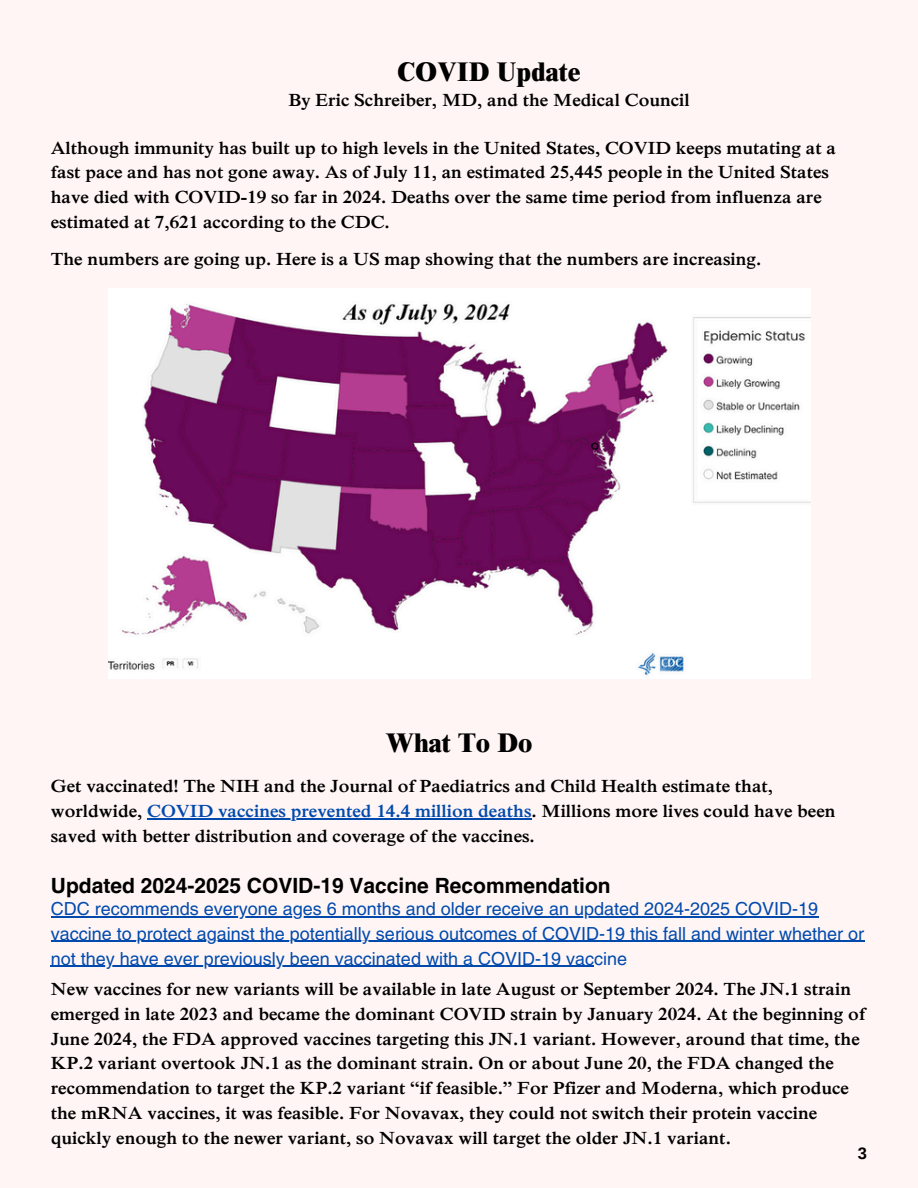
<style>
.page{position:relative;width:918px;height:1188px;background:#fff5f5}
.page>*{position:absolute;margin:0;border:0;box-sizing:border-box;transform-origin:0 0}
.t1{font:800 27px "Times NRMT Pro";color:#000}
.t2{font:700 21px "Helvetica LT Pro";color:#000}
.t3{font:600 18px/24.8px "Times NRMT Pro";color:#000}
.t4{font:18px/24.8px "Helvetica LT Pro";color:#004aad}
.t5{font:700 16.5px "Arimo";color:#000}
.s1{color:#004aad}
</style>
<div class="page">
<img style="left:108px;top:304px;width:702px;height:372px">
<hr style="left:147px;top:818px;width:385px;height:1px;background:#004aad">
<hr style="left:51px;top:916px;width:767px;height:1px;background:#004aad">
<hr style="left:51px;top:941px;width:813px;height:1px;background:#004aad">
<hr style="left:51px;top:966px;width:543px;height:1px;background:#004aad">
<h3 class="t1" style="left:397px;top:62px;width:185px">COVID Update</h3>
<h3 class="t3" style="left:288px;top:90px;width:403px">By Eric Schreiber, MD, and the Medical Council</h3>
<h3 class="t3" style="left:51px;top:137px;width:787px">Although immunity has built up to high levels in the United States, COVID keeps mutating at a fast pace and has not gone away. As of July 11, an estimated 25,445 people in the United States have died with COVID-19 so far in 2024. Deaths over the same time period from influenza are estimated at 7,621 according to the CDC.</h3>
<p class="t3" style="left:51px;top:249px;width:712px">The numbers are going up. Here is a US map showing that the numbers are increasing.</p>
<h1 class="t1" style="left:385px;top:733px;width:149px">What To Do</h1>
<h3 class="t3" style="left:51px;top:776px;width:786px">Get vaccinated! The NIH and the Journal of Paediatrics and Child Health estimate that, worldwide, <span class="s1">COVID vaccines prevented 14.4 million deaths</span>. Millions more lives could have been</h3>
<h2 class="t3" style="left:51px;top:826px;width:486px">saved with better distribution and coverage of the vaccines.</h2>
<p class="t2" style="left:51px;top:878px;width:561px">Updated 2024-2025 COVID-19 Vaccine Recommendation</p>
<h3 class="t4" style="left:51px;top:898px;width:769px">CDC recommends everyone ages 6 months and older receive an updated 2024-2025 COVID-19</h3>
<p class="t4" style="left:51px;top:923px;width:815px">vaccine to protect against the potentially serious outcomes of COVID-19 this fall and winter whether or not they have ever previously been vaccinated with a COVID-19 vaccine</p>
<p class="t3" style="left:51px;top:979px;width:816px">New vaccines for new variants will be available in late August or September 2024. The JN.1 strain emerged in late 2023 and became the dominant COVID strain by January 2024. At the beginning of June 2024, the FDA approved vaccines targeting this JN.1 variant. However, around that time, the KP.2 variant overtook JN.1 as the dominant strain. On or about June 20, the FDA changed the recommendation to target the KP.2 variant “if feasible.” For Pfizer and Moderna, which produce the mRNA vaccines, it was feasible. For Novavax, they could not switch their protein vaccine quickly enough to the newer variant, so Novavax will target the older JN.1 variant.</p>
<p class="t5" style="left:858px;top:1144px;width:11px">3</p>
</div>
